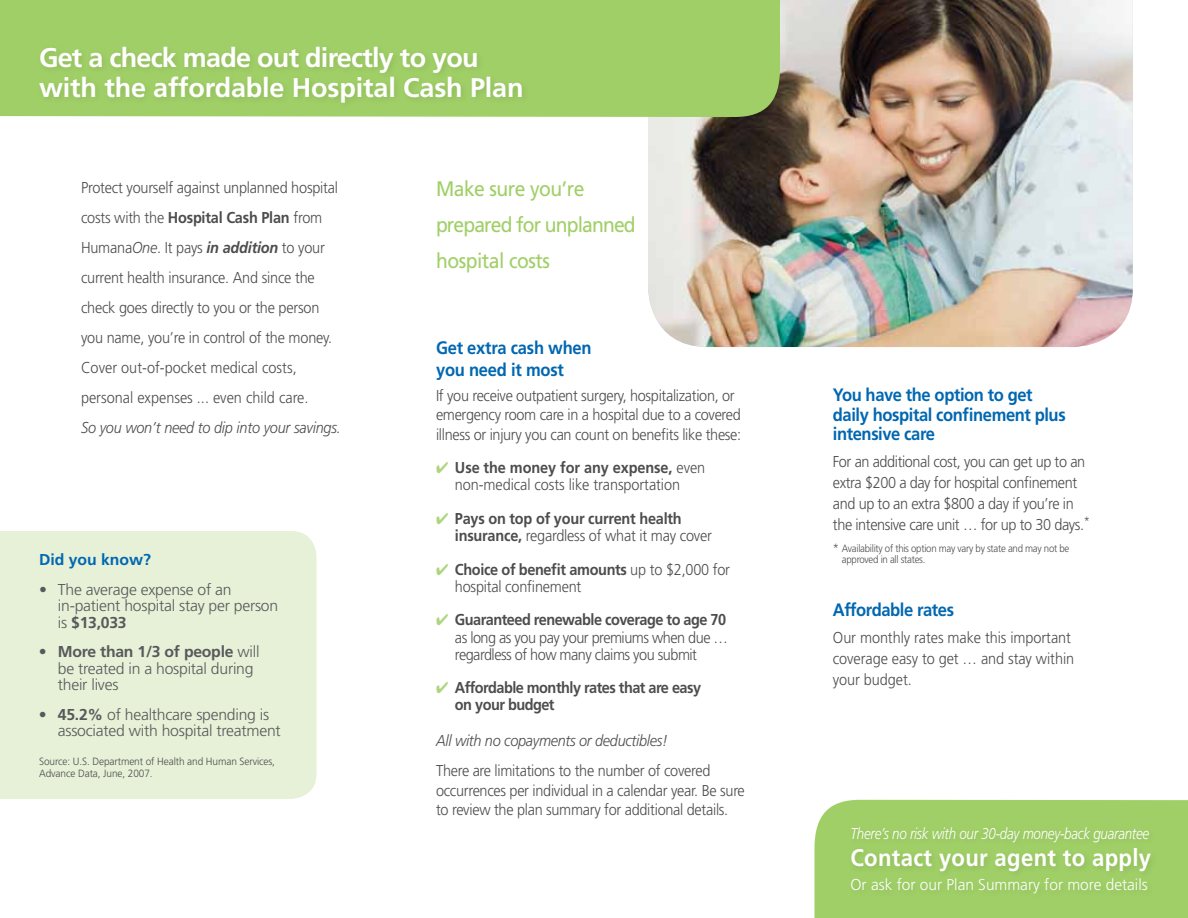
<style>
.page{position:relative;width:1188px;height:918px;background:#fff}
.page>*{position:absolute;margin:0;border:0;box-sizing:border-box;transform-origin:0 0}
.t1{font:700 27px/30px "Frutiger";letter-spacing:-.005em;color:#fff}
.t2{font:700 24px "Frutiger";letter-spacing:.015em;color:#fff;scale:.92 1}
.t3{font:21px/36px "Frutiger";letter-spacing:-.025em;color:#a0cf67;scale:.92 1}
.t4{font:700 18px/19.5px "Frutiger";letter-spacing:-.025em;color:#0067b1;scale:.92 1}
.t5{font:300 15.75px/30px "Frutiger";letter-spacing:-.02em;color:#4d4d4f;scale:.92 1}
.t6{font:300 15.75px/16.5px "Frutiger";letter-spacing:-.015em;color:#58595b}
.t7{font:italic 300 15.75px "Frutiger";letter-spacing:-.02em;color:#4d4d4f;scale:.92 1}
.t8{font:700 15.75px/17.2px "Frutiger";letter-spacing:-.015em;color:#4d4d4f;scale:.92 1}
.t9{font:700 15.75px/17.2px "Frutiger";letter-spacing:-.035em;color:#4d4d4f;scale:.92 1}
.t10{font:italic 300 15.75px "Frutiger";letter-spacing:-.02em;color:#fff;scale:.85 1}
.t11{font:300 15.75px "Frutiger";color:#fff}
.t12{font:700 15.75px "Frutiger";color:#0067b1}
.t13{font:300 10.5px/11.2px "Frutiger";letter-spacing:-.03em;color:#4d4d4f;scale:.92 1}
.t14{font:300 10.5px/11.2px "Frutiger";letter-spacing:-.01em;color:#4d4d4f;scale:.96 1}
.s1{font-weight:700}
.s2{font-style:italic}
.s3{font-weight:700;font-style:italic}
.s4{color:#aed57e}
.s5{font-weight:300}
.s6{font-size:12px}
</style>
<div class="page">
<img style="left:648px;top:0;width:485px;height:347px">
<div style="left:0;top:531px;width:317px;height:268px;background:#e6f1d7"></div>
<div style="left:0;top:0;width:780px;height:117px;background:#a0cf67"></div>
<div style="left:35px;top:43px;width:494px;height:68px;background:#9ecc65"></div>
<div style="left:814px;top:800px;width:374px;height:118px;background:#a0cf67"></div>
<div style="left:848px;top:823px;width:310px;height:78px;background:#9ecd66"></div>
<h1 class="t1" style="left:39px;top:43px;width:486px">Get a check made out directly to you with the affordable Hospital Cash Plan</h1>
<p class="t5" style="left:81px;top:173px;width:281px">Protect yourself against unplanned hospital costs with the <span class="s1">Hospital Cash Plan</span> from Humana<span class="s2">One</span>. It pays <span class="s3">in addition</span> to your current health insurance. And since the check goes directly to you or the person you name, you’re in control of the money.<br>Cover out-of-pocket medical costs, personal expenses ... even child care.</p>
<p class="t7" style="left:81px;top:419px;width:284px">So you won’t need to dip into your savings.</p>
<p class="t12" style="left:39px;top:551px;width:114px">Did you know?</p>
<p class="t6" style="left:58px;top:581px;width:222px;text-indent:-19px">• The average expense of an in-patient hospital stay per person is <span class="s1">$13,033</span></p>
<p class="t6" style="left:58px;top:644px;width:203px;text-indent:-19px"><span class="s1">• More than 1/3 of people</span> will be treated in a hospital during their lives</p>
<p class="t6" style="left:58px;top:706px;width:224px;text-indent:-19px"><span class="s1">• 45.2%</span> of healthcare spending is associated with hospital treatment</p>
<p class="t14" style="left:39px;top:756px;width:247px">Source: U.S. Department of Health and Human Services,<br>Advance Data, June, 2007.</p>
<h3 class="t3" style="left:436px;top:171px;width:219px">Make sure you’re prepared for unplanned hospital costs</h3>
<p class="t4" style="left:436px;top:337px;width:171px;line-height:21.6px">Get extra cash when you need it most</p>
<p class="t5" style="left:436px;top:386px;width:333px;line-height:19.5px">If you receive outpatient surgery, hospitalization, or emergency room care in a hospital due to a covered illness or injury you can count on benefits like these:</p>
<p class="t5" style="left:436px;top:459px;width:294px;line-height:17.2px;text-align:center"><span class="s4">✔</span> <span class="s1">Use the money for any expense,</span> even non-medical costs like transportation</p>
<p class="t8" style="left:455px;top:510px;width:281px;text-indent:-19px"><span class="s4">✔</span> Pays on top of your current health insurance, <span class="s5">regardless of what it may cover</span></p>
<p class="t5" style="left:455px;top:561px;width:301px;line-height:17.2px;text-indent:-19px"><span class="s4">✔</span> <span class="s1">Choice of benefit amounts</span> up to $2,000 for hospital confinement</p>
<p class="t5" style="left:455px;top:611px;width:298px;line-height:17.2px;text-indent:-19px"><span class="s4">✔</span> <span class="s1">Guaranteed renewable coverage to age 70 </span>as long as you pay your premiums when due … regardless of how many claims you submit</p>
<p class="t9" style="left:455px;top:679px;width:269px;text-indent:-19px"><span class="s4">✔</span> Affordable monthly rates that are easy on your budget</p>
<p class="t7" style="left:436px;top:732px;width:253px">All with no copayments or deductibles!</p>
<p class="t5" style="left:436px;top:762px;width:337px;line-height:19.5px">There are limitations to the number of covered occurrences per individual in a calendar year. Be sure to review the plan summary for additional details.</p>
<p class="t4" style="left:833px;top:385px;width:254px">You have the option to get daily hospital confinement plus intensive care</p>
<p class="t5" style="left:833px;top:451px;width:281px;line-height:21px">For an additional cost, you can get up to an extra $200 a day for hospital confinement and up to an extra $800 a day if you’re in the intensive care unit … for up to 30 days.<sup>*</sup></p>
<p class="t13" style="left:842px;top:543px;width:249px;text-indent:-9px"><span class="s6">*</span> Availability of this option may vary by state and may not be approved in all states.</p>
<p class="t4" style="left:833px;top:600px;width:133px">Affordable rates</p>
<p class="t5" style="left:833px;top:627px;width:264px;line-height:21px">Our monthly rates make this important coverage easy to get … and stay within your budget.</p>
<p class="t10" style="left:850px;top:824px;width:353px">There’s no risk with our 30-day money-back guarantee</p>
<h2 class="t2" style="left:850px;top:843px;width:328px">Contact your agent to apply</h2>
<p class="t11" style="left:850px;top:876px;width:299px">Or ask for our Plan Summary for more details</p>
</div>
